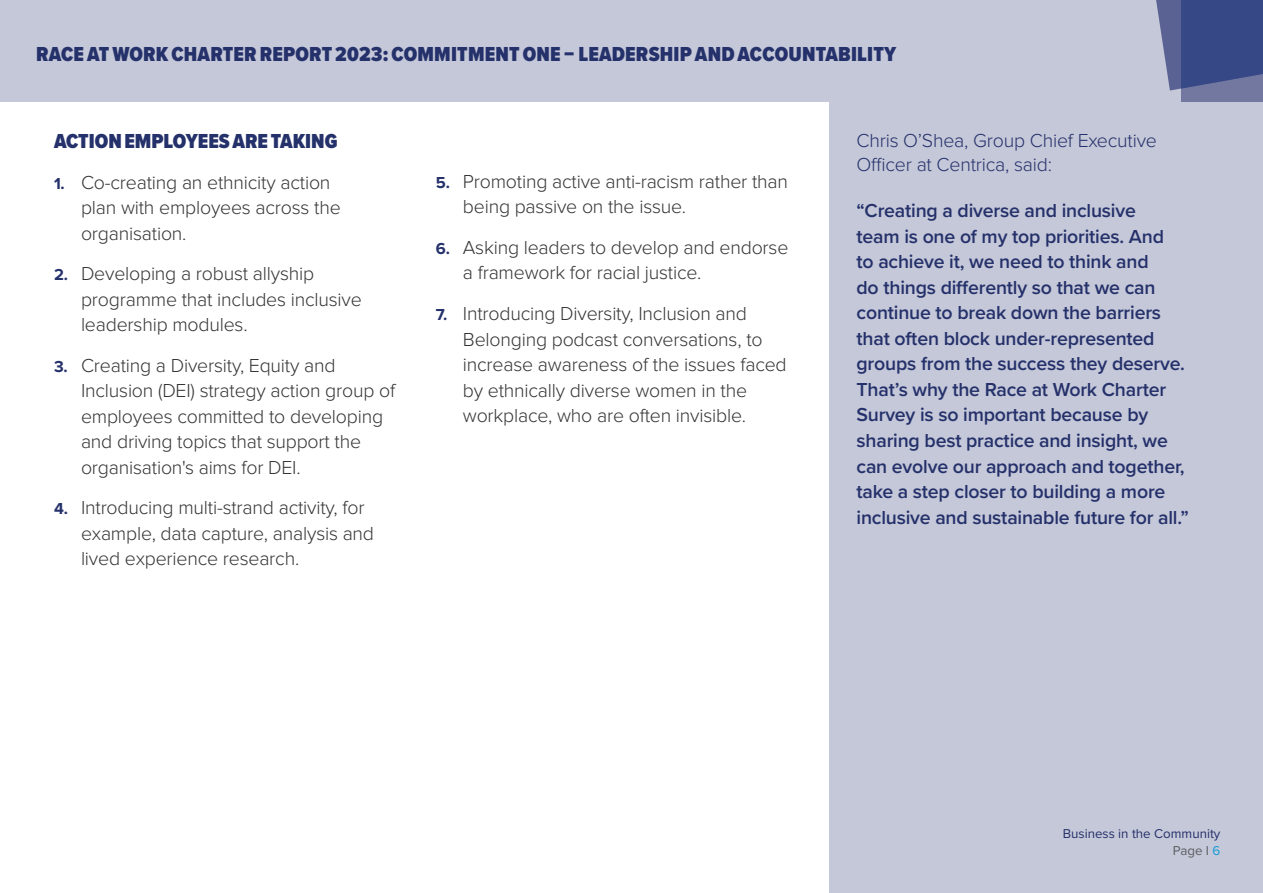
<style>
.page{position:relative;width:1263px;height:893px;background:#fff}
.page>*{position:absolute;margin:0;border:0;box-sizing:border-box;transform-origin:0 0}
.t1{font:900 21px "Proxima Nova Cond";letter-spacing:.01em;color:#25316b}
.t2{font:300 19.5px/25.5px "Proxima Nova";letter-spacing:-.01em;color:#363436}
.t3{font:600 19.5px/25.5px "Proxima Nova";letter-spacing:-.01em;color:#25316b}
.t4{font:300 19.5px/24px "Proxima Nova";letter-spacing:-.01em;color:#25316b}
.t5{font:13.35px/17.4px "Proxima Nova";color:#25316b;text-align:right}
.s1{font-weight:700;font-size:16.5px;color:#25316b}
.s2{color:#5a5e5f}
.s3{color:#149dd9}
</style>
<div class="page">
<div style="left:829px;top:60px;width:434px;height:833px;background:#c5c8d8"></div>
<div style="left:0;top:0;width:1263px;height:102px;background:#c5c8d8"></div>
<div style="left:1181px;top:0;width:82px;height:102px;background:#7378a0"></div>
<svg style="left:1156px;top:0;width:107px;height:91px"></svg>
<p class="t1" style="left:36px;top:38px;width:862px">RACE AT WORK CHARTER REPORT 2023: COMMITMENT ONE - LEADERSHIP AND ACCOUNTABILITY</p>
<p class="t1" style="left:54px;top:126px;width:285px">ACTION EMPLOYEES ARE TAKING</p>
<p class="t2" style="left:81px;top:170px;width:261px;text-indent:-27px"><span class="s1">1.</span> Co-creating an ethnicity action plan with employees across the organisation.</p>
<p class="t2" style="left:81px;top:261px;width:282px;text-indent:-27px"><span class="s1">2.</span> Developing a robust allyship programme that includes inclusive leadership modules.</p>
<p class="t2" style="left:81px;top:353px;width:316px;text-indent:-27px"><span class="s1">3.</span> Creating a Diversity, Equity and Inclusion (DEI) strategy action group of employees committed to developing and driving topics that support the organisation's aims for DEI.</p>
<p class="t2" style="left:81px;top:495px;width:295px;text-indent:-27px"><span class="s1">4.</span> Introducing multi-strand activity, for example, data capture, analysis and lived experience research.</p>
<p class="t2" style="left:463px;top:169px;width:327px;text-indent:-27px"><span class="s1">5.</span> Promoting active anti-racism rather than being passive on the issue.</p>
<p class="t2" style="left:463px;top:235px;width:327px;text-indent:-27px"><span class="s1">6.</span> Asking leaders to develop and endorse a framework for racial justice.</p>
<p class="t2" style="left:463px;top:301px;width:325px;text-indent:-27px"><span class="s1">7.</span> Introducing Diversity, Inclusion and Belonging podcast conversations, to increase awareness of the issues faced by ethnically diverse women in the workplace, who are often invisible.</p>
<p class="t4" style="left:856px;top:129px;width:302px">Chris O’Shea, Group Chief Executive<br>Officer at Centrica, said:</p>
<p class="t3" style="left:856px;top:198px;width:334px">“Creating a diverse and inclusive<br>team is one of my top priorities. And<br>to achieve it, we need to think and<br>do things differently so that we can continue to break down the barriers that often block under-represented groups from the success they deserve.<br>That’s why the Race at Work Charter Survey is so important because by sharing best practice and insight, we can evolve our approach and together, take a step closer to building a more inclusive and sustainable future for all.”</p>
<p class="t5" style="left:1063px;top:824px;width:159px">Business in the Community<br><span class="s2">Page I</span> <span class="s3">6</span></p>
</div>
